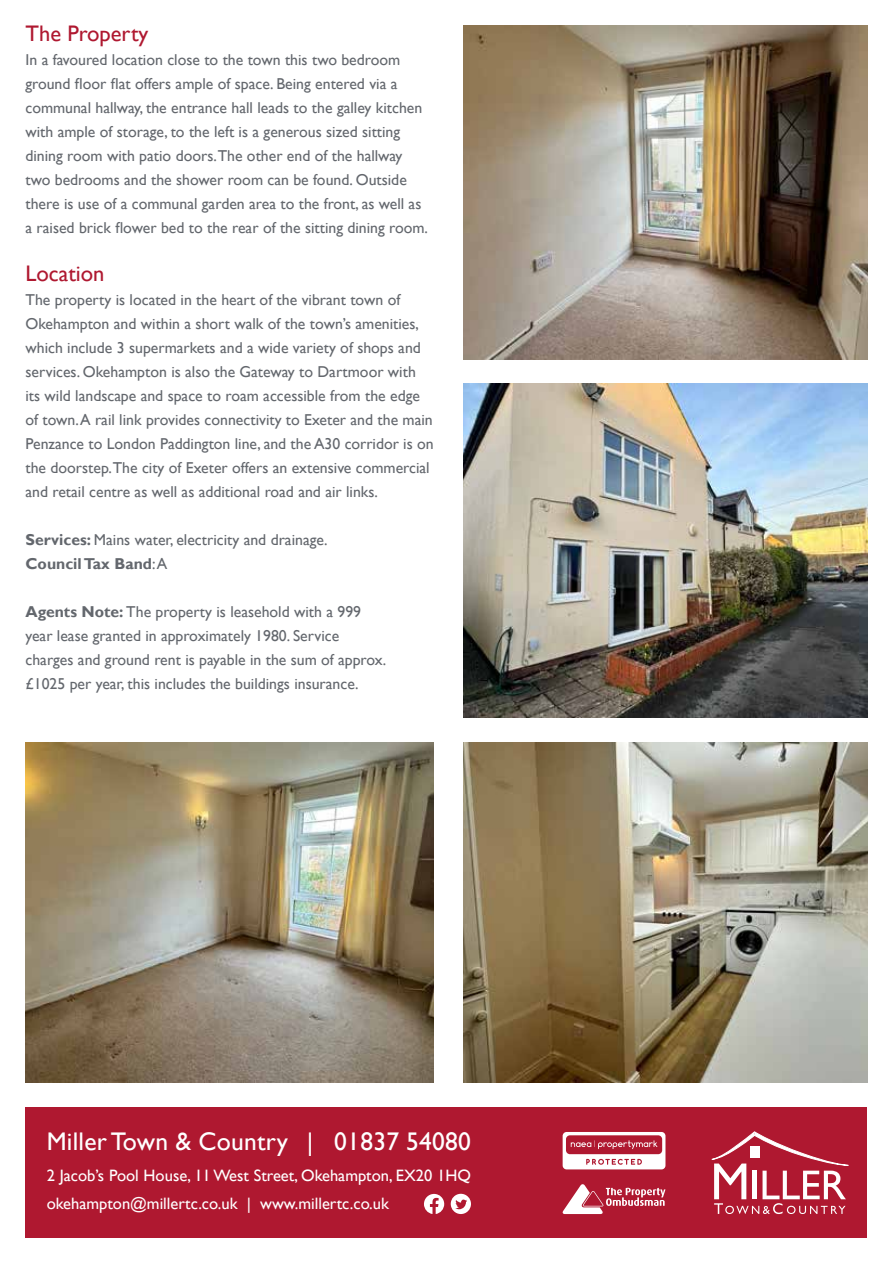
<style>
.page{position:relative;width:893px;height:1263px;background:#fff}
.page>*{position:absolute;margin:0;border:0;box-sizing:border-box;transform-origin:0 0}
.t1{font:25.5px "Gill Sans";letter-spacing:.01em;color:#fff}
.t2{font:22.5px "Gill Sans";color:#af1830}
.t3{font:16.5px/28.5px "Gill Sans";color:#fff}
.t4{font:15.75px/24px "Gill Sans";color:#63676d}
.s1{font-weight:700}
</style>
<div class="page">
<div style="left:26px;top:1108px;width:841px;height:130px;background:#af1830"></div>
<img style="left:463px;top:384px;width:404px;height:333px">
<img style="left:463px;top:26px;width:404px;height:333px">
<img style="left:26px;top:742px;width:408px;height:340px">
<img style="left:463px;top:742px;width:404px;height:340px">
<svg style="left:712px;top:1132px;width:136px;height:82px"></svg>
<svg style="left:424px;top:1194px;width:20px;height:20px"></svg>
<svg style="left:451px;top:1194px;width:20px;height:20px"></svg>
<svg style="left:562px;top:1184px;width:103px;height:30px"></svg>
<svg style="left:563px;top:1132px;width:102px;height:37px"></svg>
<h2 class="t2" style="left:26px;top:20px;width:124px">The Property</h2>
<p class="t4" style="left:26px;top:48px;width:404px">In a favoured location close to the town this two bedroom ground floor flat offers ample of space. Being entered via a communal hallway, the entrance hall leads to the galley kitchen with ample of storage, to the left is a generous sized sitting dining room with patio doors.The other end of the hallway two bedrooms and the shower room can be found. Outside there is use of a communal garden area to the front, as well as a raised brick flower bed to the rear of the sitting dining room.</p>
<h2 class="t2" style="left:26px;top:260px;width:80px">Location</h2>
<p class="t4" style="left:26px;top:288px;width:410px">The property is located in the heart of the vibrant town of Okehampton and within a short walk of the town’s amenities, which include 3 supermarkets and a wide variety of shops and services. Okehampton is also the Gateway to Dartmoor with its wild landscape and space to roam accessible from the edge of town. A rail link provides connectivity to Exeter and the main Penzance to London Paddington line, and the A30 corridor is on the doorstep.The city of Exeter offers an extensive commercial and retail centre as well as additional road and air links.</p>
<p class="t4" style="left:26px;top:528px;width:304px"><span class="s1">Services:</span> Mains water, electricity and drainage.<br><span class="s1">Council Tax Band</span>: A</p>
<p class="t4" style="left:26px;top:600px;width:362px"><span class="s1">Agents Note:</span> The property is leasehold with a 999 year lease granted in approximately 1980. Service charges and ground rent is payable in the sum of approx. £1025 per year, this includes the buildings insurance.</p>
<h1 class="t1" style="left:47px;top:1126px;width:426px">Miller Town &amp; Country | 01837 54080</h1>
<p class="t3" style="left:47px;top:1161px;width:426px">2 Jacob’s Pool House, 11 West Street, Okehampton, EX20 1HQ okehampton@millertc.co.uk | www.millertc.co.uk</p>
</div>
